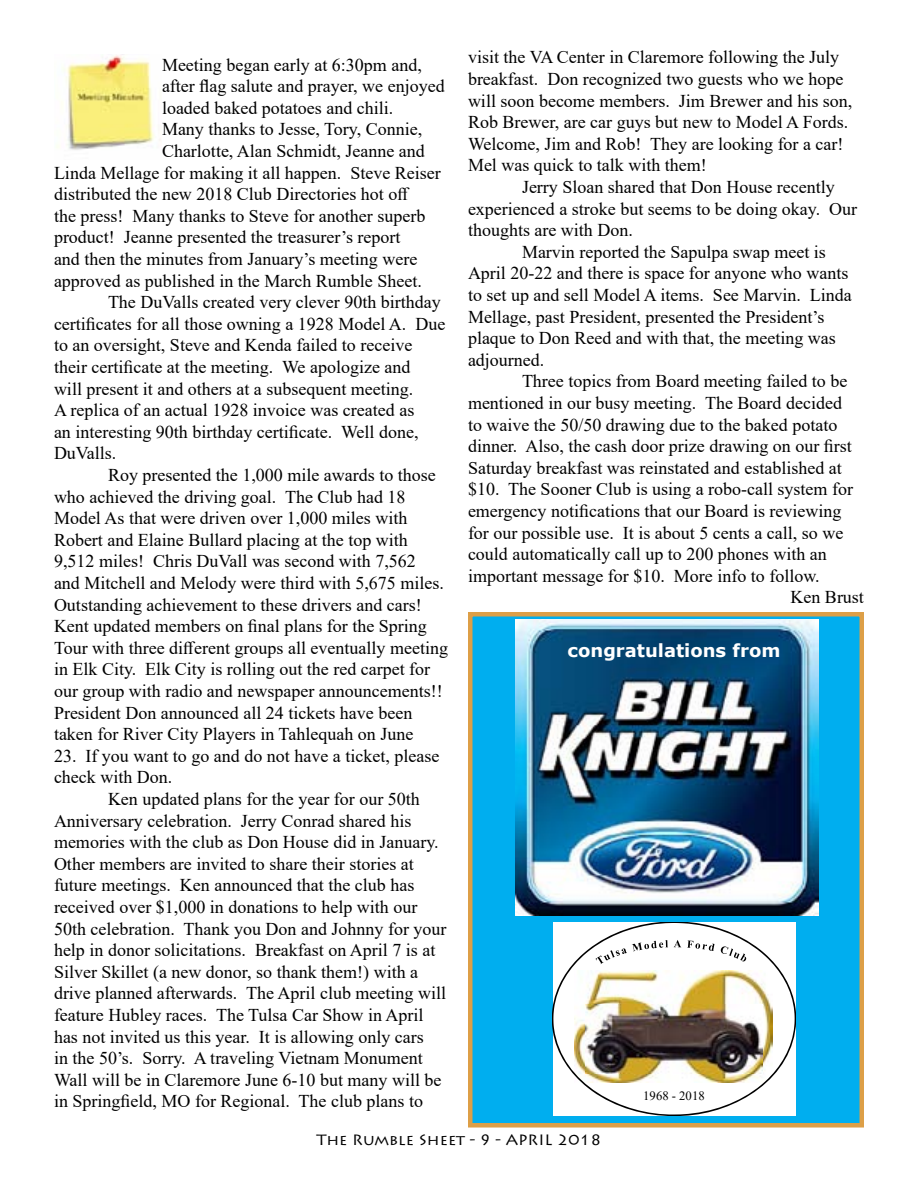
<style>
.page{position:relative;width:918px;height:1188px;background:#fff}
.page>*{position:absolute;margin:0;border:0;box-sizing:border-box;transform-origin:0 0}
.t1{font:18px/21.6px "Times New Roman";color:#000}
.t2{font:700 18px "Verdana";color:#fff}
.t3{font:15px "Lithos Pro";color:#000;scale:1.04 1}
.t4{font:12.75px "Times New Roman";color:#000}
</style>
<div class="page">
<div style="left:468px;top:612px;width:396px;height:516px;background:#00aeef;border:4px solid #dd9f47"></div>
<img style="left:56px;top:54px;width:105px;height:96px">
<svg style="left:553px;top:922px;width:242px;height:193px;fill:#fff"></svg>
<img style="left:586px;top:1004px;width:176px;height:69px">
<img style="left:515px;top:620px;width:304px;height:296px">
<p class="t1" style="left:162px;top:53px;width:261px">Meeting began early at 6:30pm and,</p>
<p class="t1" style="left:162px;top:75px;width:284px">after flag salute and prayer, we enjoyed</p>
<p class="t1" style="left:162px;top:96px;width:233px">loaded baked potatoes and chili.</p>
<p class="t1" style="left:162px;top:118px;width:262px">Many thanks to Jesse, Tory, Connie,</p>
<p class="t1" style="left:162px;top:140px;width:264px">Charlotte, Alan Schmidt, Jeanne and</p>
<p class="t1" style="left:54px;top:161px;width:388px">Linda Mellage for making it all happen. Steve Reiser</p>
<p class="t1" style="left:54px;top:183px;width:357px">distributed the new 2018 Club Directories hot off</p>
<p class="t1" style="left:54px;top:204px;width:373px">the press! Many thanks to Steve for another superb</p>
<p class="t1" style="left:54px;top:226px;width:348px">product! Jeanne presented the treasurer’s report</p>
<p class="t1" style="left:54px;top:248px;width:365px">and then the minutes from January’s meeting were</p>
<p class="t1" style="left:54px;top:269px;width:369px">approved as published in the March Rumble Sheet.</p>
<p class="t1" style="left:108px;top:291px;width:334px">The DuValls created very clever 90th birthday</p>
<p class="t1" style="left:54px;top:312px;width:393px">certificates for all those owning a 1928 Model A. Due</p>
<p class="t1" style="left:54px;top:334px;width:360px">to an oversight, Steve and Kenda failed to receive</p>
<p class="t1" style="left:54px;top:356px;width:358px">their certificate at the meeting. We apologize and</p>
<p class="t1" style="left:54px;top:377px;width:361px">will present it and others at a subsequent meeting.</p>
<p class="t1" style="left:54px;top:399px;width:362px">A replica of an actual 1928 invoice was created as</p>
<p class="t1" style="left:54px;top:420px;width:366px">an interesting 90th birthday certificate. Well done,</p>
<p class="t1" style="left:54px;top:442px;width:64px">DuValls.</p>
<p class="t1" style="left:108px;top:464px;width:329px">Roy presented the 1,000 mile awards to those</p>
<p class="t1" style="left:54px;top:485px;width:353px">who achieved the driving goal. The Club had 18</p>
<p class="t1" style="left:54px;top:507px;width:355px">Model As that were driven over 1,000 miles with</p>
<p class="t1" style="left:54px;top:528px;width:355px">Robert and Elaine Bullard placing at the top with</p>
<p class="t1" style="left:54px;top:550px;width:363px">9,512 miles! Chris DuVall was second with 7,562</p>
<p class="t1" style="left:54px;top:572px;width:391px">and Mitchell and Melody were third with 5,675 miles.</p>
<p class="t1" style="left:54px;top:593px;width:369px">Outstanding achievement to these drivers and cars!</p>
<p class="t1" style="left:54px;top:615px;width:374px">Kent updated members on final plans for the Spring</p>
<p class="t1" style="left:54px;top:636px;width:396px">Tour with three different groups all eventually meeting</p>
<p class="t1" style="left:54px;top:658px;width:378px">in Elk City. Elk City is rolling out the red carpet for</p>
<p class="t1" style="left:54px;top:680px;width:390px">our group with radio and newspaper announcements!!</p>
<p class="t1" style="left:54px;top:701px;width:360px">President Don announced all 24 tickets have been</p>
<p class="t1" style="left:54px;top:723px;width:361px">taken for River City Players in Tahlequah on June</p>
<p class="t1" style="left:54px;top:744px;width:387px">23. If you want to go and do not have a ticket, please check with Don.</p>
<p class="t1" style="left:54px;top:788px;width:394px;text-indent:54px">Ken updated plans for the year for our 50th Anniversary celebration. Jerry Conrad shared his memories with the club as Don House did in January.<br>Other members are invited to share their stories at future meetings. Ken announced that the club has received over $1,000 in donations to help with our 50th celebration. Thank you Don and Johnny for your help in donor solicitations. Breakfast on April 7 is at Silver Skillet (a new donor, so thank them!) with a drive planned afterwards. The April club meeting will feature Hubley races. The Tulsa Car Show in April has not invited us this year. It is allowing only cars<br>in the 50’s. Sorry. A traveling Vietnam Monument Wall will be in Claremore June 6-10 but many will be in Springfield, MO for Regional. The club plans to</p>
<p class="t1" style="left:468px;top:46px;width:386px">visit the VA Center in Claremore following the July breakfast. Don recognized two guests who we hope will soon become members. Jim Brewer and his son, Rob Brewer, are car guys but new to Model A Fords.<br>Welcome, Jim and Rob! They are looking for a car!<br>Mel was quick to talk with them!</p>
<p class="t1" style="left:522px;top:176px;width:314px">Jerry Sloan shared that Don House recently</p>
<p class="t1" style="left:468px;top:197px;width:391px">experienced a stroke but seems to be doing okay. Our</p>
<p class="t1" style="left:468px;top:219px;width:166px">thoughts are with Don.</p>
<p class="t1" style="left:522px;top:240px;width:305px">Marvin reported the Sapulpa swap meet is</p>
<p class="t1" style="left:468px;top:262px;width:382px">April 20-22 and there is space for anyone who wants</p>
<p class="t1" style="left:468px;top:284px;width:385px">to set up and sell Model A items. See Marvin. Linda</p>
<p class="t1" style="left:468px;top:305px;width:358px">Mellage, past President, presented the President’s</p>
<p class="t1" style="left:468px;top:327px;width:369px">plaque to Don Reed and with that, the meeting was</p>
<p class="t1" style="left:468px;top:348px;width:78px">adjourned.</p>
<p class="t1" style="left:522px;top:370px;width:327px">Three topics from Board meeting failed to be</p>
<p class="t1" style="left:468px;top:392px;width:376px">mentioned in our busy meeting. The Board decided</p>
<p class="t1" style="left:468px;top:413px;width:371px">to waive the 50/50 drawing due to the baked potato</p>
<p class="t1" style="left:468px;top:435px;width:385px">dinner. Also, the cash door prize drawing on our first</p>
<p class="t1" style="left:468px;top:456px;width:375px">Saturday breakfast was reinstated and established at</p>
<p class="t1" style="left:468px;top:478px;width:387px">$10. The Sooner Club is using a robo-call system for</p>
<p class="t1" style="left:468px;top:500px;width:375px">emergency notifications that our Board is reviewing</p>
<p class="t1" style="left:468px;top:521px;width:377px">for our possible use. It is about 5 cents a call, so we</p>
<p class="t1" style="left:468px;top:543px;width:360px">could automatically call up to 200 phones with an</p>
<p class="t1" style="left:468px;top:564px;width:353px">important message for $10. More info to follow.</p>
<p class="t1" style="left:791px;top:586px;width:75px">Ken Brust</p>
<p class="t2" style="left:568px;top:637px;width:214px">congratulations from</p>
<p class="t4" style="left:643px;top:1087px;width:63px">1968 - 2018</p>
<p class="t3" style="left:316px;top:1131px;width:276px">The Rumble Sheet - 9 - APRIL 2018</p>
</div>
